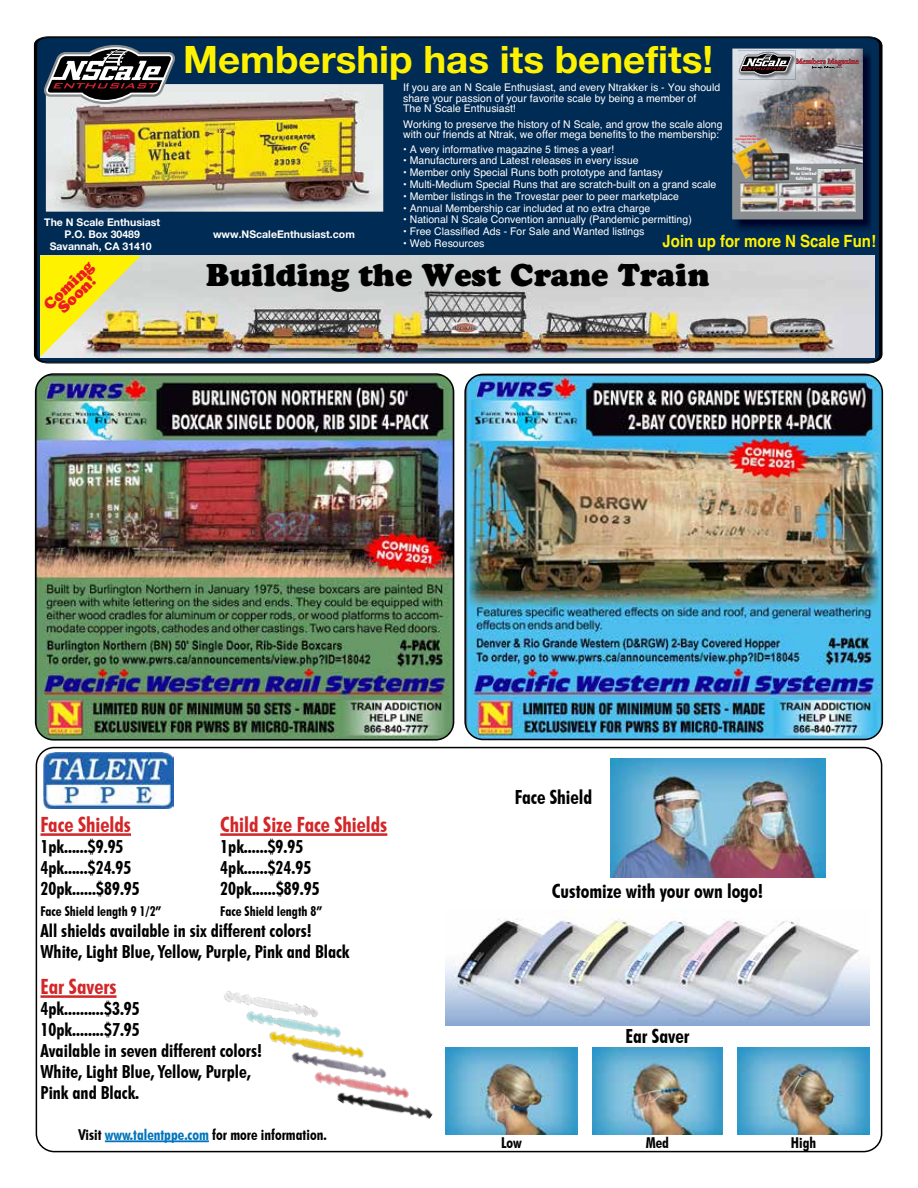
<style>
.page{position:relative;width:918px;height:1188px;background:#fff}
.page>*{position:absolute;margin:0;border:0;box-sizing:border-box;transform-origin:0 0}
.t1{font:700 37.8px "Helvetica Neue";color:#fff200}
.t2{font:900 30.3px "Cooper BT";color:#000}
.t3{font:700 condensed 21px "Futura BT";color:#d32628}
.t4{font:700 condensed 19.5px "Futura BT";color:#000}
.t5{font:700 condensed 18px/21px "Futura BT";color:#000}
.t6{font:700 16.8px "Helvetica";color:#fff200;scale:.89 1}
.t7{font:900 15.15px/12px "Cooper BT";color:#ed1d24;text-align:center}
.t8{font:700 condensed 15px "Futura BT";color:#000}
.t9{font:700 condensed 13.5px "Futura BT";color:#000}
.t10{font:10.65px/10.6px "Helvetica";color:#fff}
.t11{font:700 10.65px/12.1px "Helvetica Neue";color:#fff;text-align:center}
.t12{font:700 7.8px "Minion Pro";color:#ed1d24}
.t13{font:700 4.8px/4.9px "Bauhaus";color:#fff;text-align:center}
.t14{font:700 3px "Minion Pro";color:#000}
.t15{font:700 2.55px/3px "Helvetica";color:#ed1d24;text-align:center}
.t16{font:italic 2.55px "Helvetica";color:#ed1d24}
.s1{color:#0074bc}
</style>
<div class="page">
<div style="left:34px;top:37px;width:848px;height:326px;background:#002b54"></div>
<img style="left:46px;top:84px;width:337px;height:137px">
<img style="left:729px;top:49px;width:143px;height:183px">
<img style="left:732px;top:49px;width:131px;height:115px">
<div style="left:732px;top:165px;width:131px;height:54px;background:#8b8e90"></div>
<img style="left:738px;top:51px;width:58px;height:28px">
<svg style="left:739px;top:52px;width:120px;height:24px;background:#8e8d91"></svg>
<img style="left:740px;top:168px;width:115px;height:43px">
<img style="left:817px;top:169px;width:38px;height:13px">
<img style="left:733px;top:138px;width:57px;height:43px">
<svg style="left:43px;top:45px;width:133px;height:59px"></svg>
<img style="left:141px;top:256px;width:733px;height:101px">
<img style="left:40px;top:256px;width:101px;height:101px">
<div style="left:36px;top:747px;width:846px;height:405px;border:2px solid #000;border-radius:18px"></div>
<hr style="left:40px;top:833px;width:91px;height:3px;background:#d32628">
<hr style="left:40px;top:995px;width:77px;height:3px;background:#d32628">
<img style="left:446px;top:909px;width:423px;height:117px">
<img style="left:446px;top:1047px;width:131px;height:88px">
<img style="left:592px;top:1048px;width:130px;height:86px">
<img style="left:738px;top:1047px;width:131px;height:88px">
<img style="left:224px;top:964px;width:222px;height:171px">
<img style="left:44px;top:753px;width:130px;height:55px">
<hr style="left:105px;top:1140px;width:104px;height:2px;background:#0074bc">
<hr style="left:220px;top:833px;width:167px;height:3px;background:#d32628">
<img style="left:611px;top:758px;width:214px;height:120px">
<img style="left:36px;top:376px;width:418px;height:362px">
<div style="left:35px;top:373px;width:419px;height:368px;border:2px solid #000;border-radius:18px"></div>
<img style="left:467px;top:374px;width:415px;height:366px">
<div style="left:464px;top:374px;width:419px;height:366px;border:2px solid #000;border-radius:18px"></div>
<p class="t11" style="left:44px;top:216px;width:117px">The N Scale Enthusiast<br>P.O. Box 30489<br>Savannah, CA 31410</p>
<h3 class="t7" style="left:42px;top:303px;width:64px;rotate:-44deg">Coming<br>Soon!</h3>
<h1 class="t1" style="left:183px;top:30px;width:532px">Membership has its benefits!</h1>
<p class="t10" style="left:403px;top:82px;width:319px">If you are an N Scale Enthusiast, and every Ntrakker is - You should share your passion of your favorite scale by being a member of<br>The N Scale Enthusiast!</p>
<p class="t10" style="left:403px;top:119px;width:321px">Working to preserve the history of N Scale, and grow the scale along with our friends at Ntrak, we offer mega benefits to the membership:</p>
<p class="t10" style="left:403px;top:144px;width:212px">• A very informative magazine 5 times a year!</p>
<p class="t10" style="left:403px;top:156px;width:237px">• Manufacturers and Latest releases in every issue</p>
<p class="t10" style="left:403px;top:168px;width:261px">• Member only Special Runs both prototype and fantasy</p>
<p class="t10" style="left:403px;top:179px;width:315px">• Multi-Medium Special Runs that are scratch-built on a grand scale</p>
<p class="t10" style="left:403px;top:191px;width:277px">• Member listings in the Trovestar peer to peer marketplace</p>
<p class="t10" style="left:403px;top:203px;width:249px">• Annual Membership car included at no extra charge</p>
<p class="t10" style="left:403px;top:215px;width:290px">• National N Scale Convention annually (Pandemic permitting)</p>
<p class="t10" style="left:403px;top:226px;width:243px">• Free Classified Ads - For Sale and Wanted listings</p>
<p class="t10" style="left:403px;top:238px;width:83px">• Web Resources</p>
<h3 class="t6" style="left:663px;top:228px;width:241px">Join up for more N Scale Fun!</h3>
<p class="t12" style="left:796px;top:56px;width:64px">Members Magazine</p>
<p class="t14" style="left:812px;top:65px;width:32px">January / February 2021</p>
<p class="t15" style="left:736px;top:134px;width:27px">Union Pacific<br>Heritage Coil Car Set</p>
<p class="t16" style="left:741px;top:140px;width:16px">See page 35</p>
<p class="t13" style="left:791px;top:166px;width:28px">Exciting<br>New Limited<br>Editions</p>
<p class="t11" style="left:213px;top:228px;width:143px">www.NScaleEnthusiast.com</p>
<h2 class="t2" style="left:206px;top:256px;width:505px">Building the West Crane Train</h2>
<h3 class="t4" style="left:515px;top:785px;width:79px">Face Shield</h3>
<h3 class="t3" style="left:40px;top:812px;width:92px">Face Shields</h3>
<h3 class="t5" style="left:40px;top:836px;width:101px">1pk......$9.95<br>4pk......$24.95<br>20pk......$89.95</h3>
<p class="t9" style="left:40px;top:903px;width:123px">Face Shield length 9 1/2”</p>
<h3 class="t5" style="left:40px;top:920px;width:311px">All shields available in six different colors!<br>White, Light Blue, Yellow, Purple, Pink and Black</h3>
<h3 class="t3" style="left:40px;top:974px;width:78px">Ear Savers</h3>
<h3 class="t5" style="left:40px;top:998px;width:223px">4pk..........$3.95<br>10pk........$7.95<br>Available in seven different colors!<br>White, Light Blue, Yellow, Purple,<br>Pink and Black.</h3>
<h3 class="t3" style="left:220px;top:812px;width:169px">Child Size Face Shields</h3>
<h3 class="t5" style="left:220px;top:836px;width:101px">1pk......$9.95<br>4pk......$24.95<br>20pk......$89.95</h3>
<p class="t9" style="left:220px;top:903px;width:104px">Face Shield length 8”</p>
<h3 class="t8" style="left:78px;top:1125px;width:250px">Visit <span class="s1">www.talentppe.com</span> for more information.</h3>
<h3 class="t4" style="left:552px;top:880px;width:213px">Customize with your own logo!</h3>
<h3 class="t4" style="left:625px;top:1024px;width:66px">Ear Saver</h3>
<h3 class="t8" style="left:501px;top:1133px;width:22px">Low</h3>
<h3 class="t8" style="left:646px;top:1133px;width:25px">Med</h3>
<h3 class="t8" style="left:791px;top:1133px;width:27px">High</h3>
</div>
